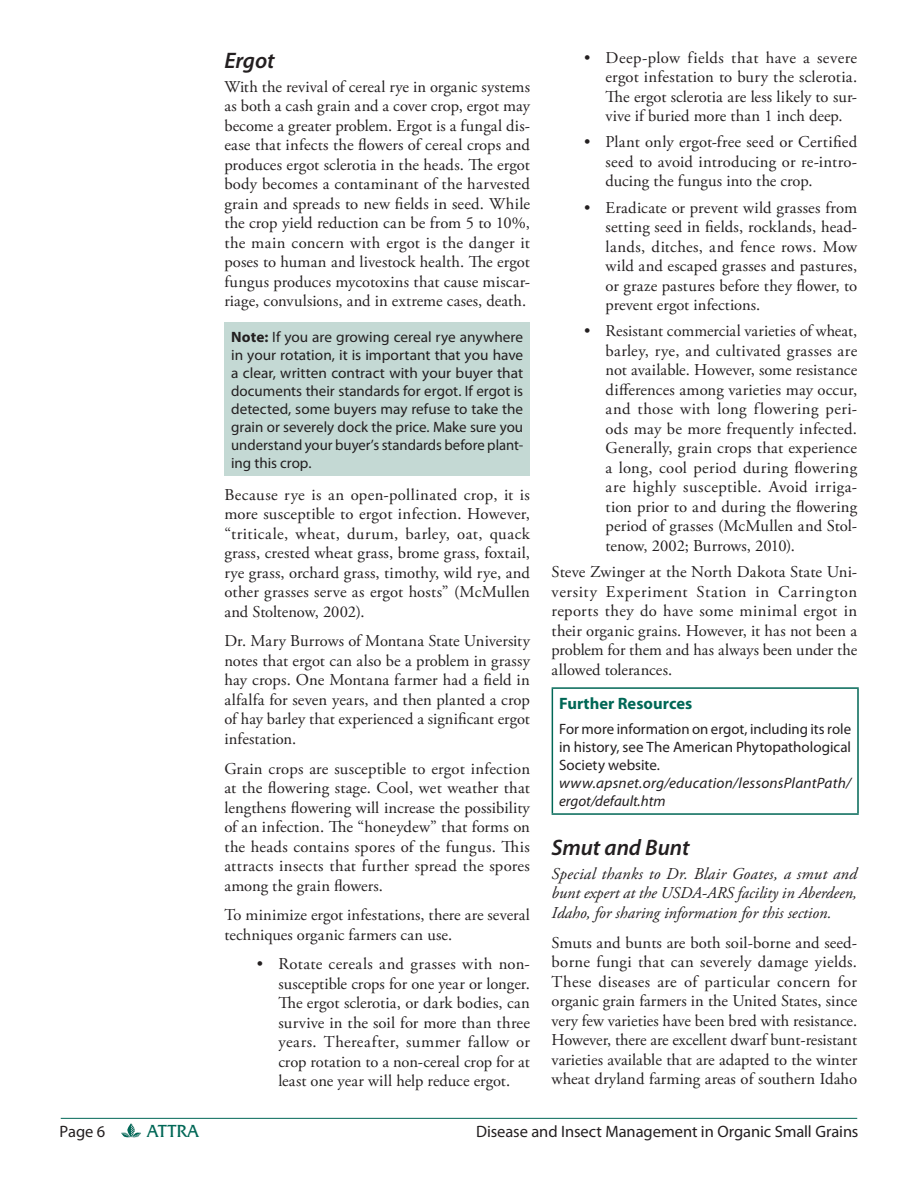
<style>
.page{position:relative;width:918px;height:1188px;background:#fff}
.page>*{position:absolute;margin:0;border:0;box-sizing:border-box;transform-origin:0 0}
.t1{font:italic 600 22.5px "Myriad Pro";letter-spacing:-.005em;color:#231f20}
.t2{font:16.5px/19.5px "Adobe Garamond Pro";letter-spacing:.005em;color:#231f20;text-align:justify}
.t3{font:italic 16.5px/19.5px "Adobe Garamond Pro";color:#231f20;text-align:justify}
.t4{font:16.5px "Myriad Pro";letter-spacing:-.005em;color:#231f20}
.t5{font:700 16.5px "Myriad Pro";color:#006756}
.t6{font:15px/18px "Myriad Pro";color:#231f20;text-align:justify}
.t7{font:italic 15px/18px "Myriad Pro";letter-spacing:.01em;color:#231f20}
.s1{font-weight:700}
</style>
<div class="page">
<hr style="left:61px;top:1118px;width:796px;height:1px;background:#006756">
<hr style="left:552px;top:687px;width:307px;height:2px;background:#006756">
<hr style="left:552px;top:689px;width:1px;height:124px;background:#006756">
<hr style="left:857px;top:689px;width:2px;height:124px;background:#006756">
<hr style="left:552px;top:813px;width:307px;height:2px;background:#006756">
<div style="left:224px;top:323px;width:306px;height:153px;background:#c4d9d4"></div>
<svg style="left:121px;top:1123px;width:20px;height:15px"></svg>
<h1 class="t1" style="left:224px;top:46px;width:52px">Ergot</h1>
<p class="t2" style="left:224px;top:77px;width:307px">With the revival of cereal rye in organic systems as both a cash grain and a cover crop, ergot may become a greater problem. Ergot is a fungal dis&shy;ease that infects the flowers of cereal crops and produces ergot sclerotia in the heads. The ergot body becomes a contaminant of the harvested grain and spreads to new fields in seed. While the crop yield reduction can be from 5 to 10%, the main concern with ergot is the danger it poses to human and livestock health. The ergot fungus produces mycotoxins that cause miscar&shy;riage, convulsions, and in extreme cases, death.</p>
<p class="t6" style="left:231px;top:328px;width:294px"><span class="s1">Note:</span> If you are growing cereal rye anywhere in your rotation, it is important that you have a clear, written contract with your buyer that documents their standards for ergot. If ergot is detected, some buyers may refuse to take the grain or severely dock the price. Make sure you understand your buyer’s standards before plant&shy;ing this crop.</p>
<p class="t2" style="left:224px;top:485px;width:307px">Because rye is an open-pollinated crop, it is more susceptible to ergot infection. However, “triticale, wheat, durum, barley, oat, quack grass, crested wheat grass, brome grass, foxtail, rye grass, orchard grass, timothy, wild rye, and other grasses serve as ergot hosts” (McMullen and Stoltenow, 2002).</p>
<p class="t2" style="left:224px;top:632px;width:307px">Dr. Mary Burrows of Montana State University notes that ergot can also be a problem in grassy hay crops. One Montana farmer had a field in alfalfa for seven years, and then planted a crop of hay barley that experienced a significant ergot infestation.</p>
<p class="t2" style="left:224px;top:759px;width:307px">Grain crops are susceptible to ergot infection at the flowering stage. Cool, wet weather that lengthens flowering will increase the possibility of an infection. The “honeydew” that forms on the heads contains spores of the fungus. This attracts insects that further spread the spores among the grain flowers.</p>
<p class="t2" style="left:224px;top:906px;width:307px">To minimize ergot infestations, there are several techniques organic farmers can use.</p>
<p class="t2" style="left:278px;top:955px;width:253px;text-indent:-22px">• Rotate cereals and grasses with non&shy;susceptible crops for one year or longer.<br>The ergot sclerotia, or dark bodies, can survive in the soil for more than three years. Thereafter, summer fallow or crop rotation to a non-cereal crop for at least one year will help reduce ergot.</p>
<p class="t2" style="left:606px;top:48px;width:253px;text-indent:-22px">• Deep-plow fields that have a severe ergot infestation to bury the sclerotia.<br>The ergot sclerotia are less likely to sur&shy;vive if buried more than 1 inch deep.</p>
<p class="t2" style="left:606px;top:133px;width:253px;text-indent:-22px">• Plant only ergot-free seed or Certified seed to avoid introducing or re-intro&shy;ducing the fungus into the crop.</p>
<p class="t2" style="left:606px;top:198px;width:253px;text-indent:-22px">• Eradicate or prevent wild grasses from setting seed in fields, rocklands, head&shy;lands, ditches, and fence rows. Mow wild and escaped grasses and pastures, or graze pastures before they flower, to prevent ergot infections.</p>
<p class="t2" style="left:606px;top:322px;width:253px;text-indent:-22px">• Resistant commercial varieties of wheat, barley, rye, and cultivated grasses are not available. However, some resistance differences among varieties may occur, and those with long flowering peri&shy;ods may be more frequently infected.<br>Generally, grain crops that experience a long, cool period during flowering are highly susceptible. Avoid irriga&shy;tion prior to and during the flowering period of grasses (McMullen and Stol&shy;tenow, 2002; Burrows, 2010).</p>
<p class="t2" style="left:552px;top:563px;width:307px">Steve Zwinger at the North Dakota State Uni&shy;versity Experiment Station in Carrington reports they do have some minimal ergot in their organic grains. However, it has not been a problem for them and has always been under the allowed tolerances.</p>
<p class="t5" style="left:559px;top:693px;width:135px">Further Resources</p>
<p class="t6" style="left:559px;top:719px;width:294px">For more information on ergot, including its role in history, see The American Phytopathological Society website.</p>
<p class="t7" style="left:559px;top:773px;width:294px">www.apsnet.org/education/lessonsPlantPath/ ergot/default.htm</p>
<h1 class="t1" style="left:552px;top:833px;width:139px">Smut and Bunt</h1>
<p class="t3" style="left:552px;top:864px;width:307px">Special thanks to Dr. Blair Goates, a smut and bunt expert at the USDA-ARS facility in Aberdeen, Idaho, for sharing information for this section.</p>
<p class="t2" style="left:552px;top:933px;width:307px">Smuts and bunts are both soil-borne and seed&shy;borne fungi that can severely damage yields.<br>These diseases are of particular concern for organic grain farmers in the United States, since very few varieties have been bred with resistance.<br>However, there are excellent dwarf bunt-resistant varieties available that are adapted to the winter wheat dryland farming areas of southern Idaho</p>
<p class="t4" style="left:60px;top:1122px;width:47px">Page 6</p>
<p class="t4" style="left:476px;top:1122px;width:384px">Disease and Insect Management in Organic Small Grains</p>
</div>
